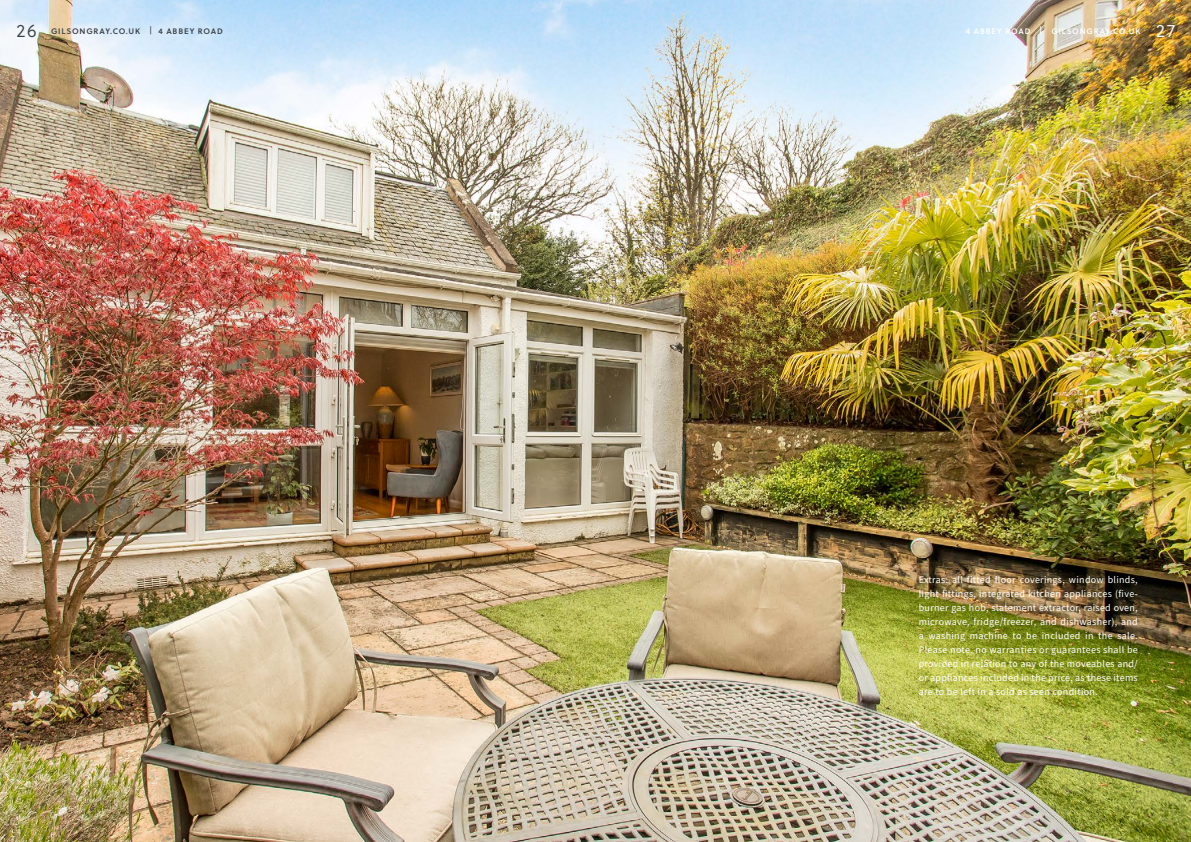
<style>
.page{position:relative;width:1191px;height:842px;background:#fff}
.page>*{position:absolute;margin:0;border:0;box-sizing:border-box;transform-origin:0 0}
.t1{font:300 18px "Soleil";color:#384044}
.t2{font:300 18px "Soleil";color:#fff}
.t3{font:10px/14px "Source Sans Pro";letter-spacing:.03em;color:#fff;text-align:justify}
.t4{font:8px "Soleil Sb";letter-spacing:.1em;color:#384044}
.t5{font:8px "Soleil Sb";letter-spacing:.1em;color:#fff}
.s1{font-family:"Soleil"}
</style>
<div class="page">
<img style="left:0;top:0;width:1191px;height:842px">
<h1 class="t1" style="left:16px;top:18px;width:22px">26</h1>
<p class="t4" style="left:51px;top:25px;width:173px">GILSONGRAY.CO.UK <span class="s1">|</span> 4 ABBEY ROAD</p>
<p class="t5" style="left:966px;top:25px;width:176px">4 ABBEY ROAD | GILSONGRAY.CO.UK</p>
<h1 class="t2" style="left:1156px;top:18px;width:20px">27</h1>
<p class="t3" style="left:918px;top:573px;width:220px">Extras: all fitted floor coverings, window blinds, light fittings, integrated kitchen appliances (five&shy;burner gas hob, statement extractor, raised oven, microwave, fridge/freezer, and dishwasher), and a washing machine to be included in the sale.<br>Please note, no warranties or guarantees shall be provided in relation to any of the moveables and/ or appliances included in the price, as these items are to be left in a sold as seen condition.</p>
</div>
